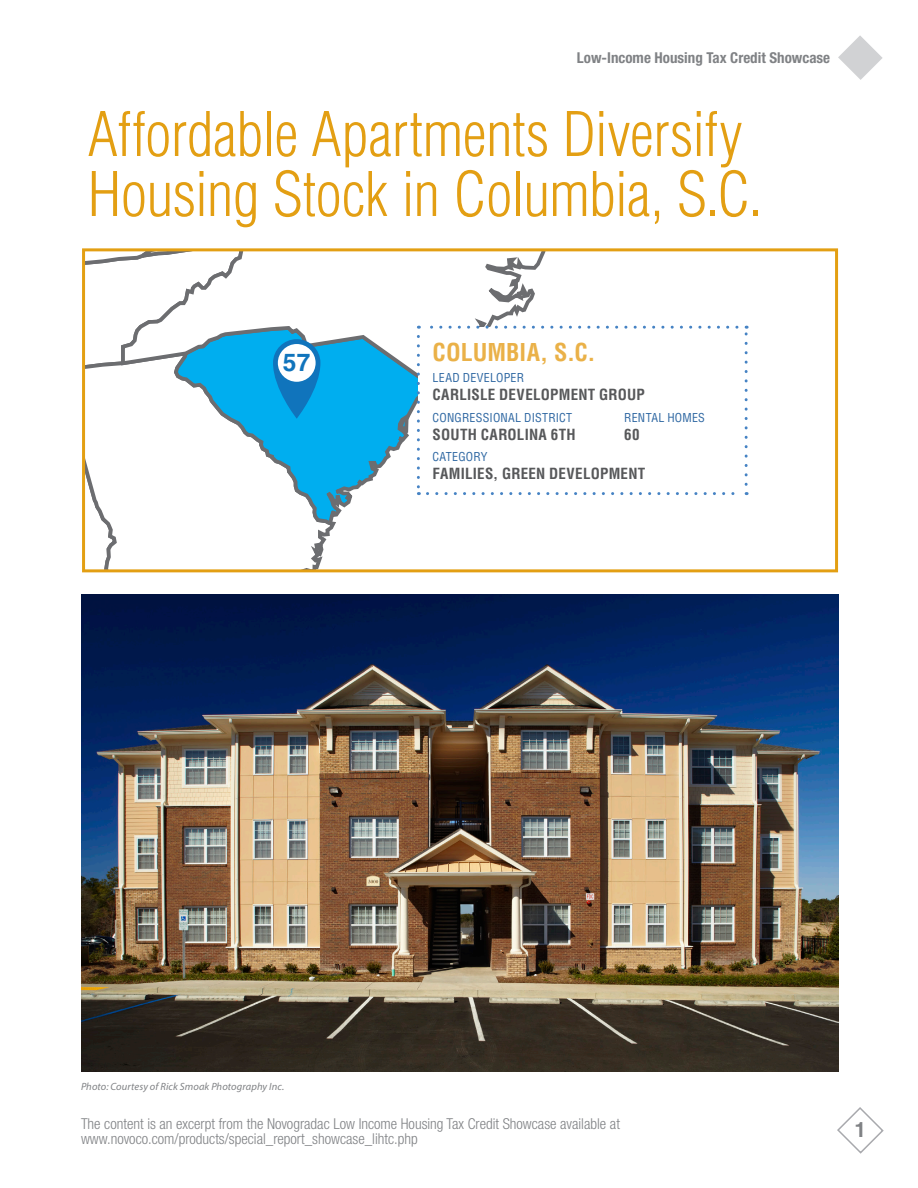
<style>
.page{position:relative;width:918px;height:1188px;background:#fff}
.page>*{position:absolute;margin:0;border:0;box-sizing:border-box;transform-origin:0 0}
.t1{font:300 condensed 60px/60px "Helvetica";letter-spacing:-.01em;color:#e39f13}
.t2{font:700 24.45px "Helvetica";color:#1074bc}
.Box_-_Table_Copy{font:700 condensed 24px "Helvetica";letter-spacing:.005em;color:#eab148}
.t3{font:700 21px "Helvetica";color:#808285}
.t4{font:300 condensed 15px/15px "Helvetica Neue";color:#808285}
.Box_-_Table_Copy-2{font:700 condensed 15px "Helvetica";letter-spacing:.015em;color:#57585a}
.t5{font:700 condensed 15px "Helvetica Neue";color:#808285}
.Box_-_Table_Header{font:condensed 12px "Helvetica";letter-spacing:.02em;color:#2e67a2}
.t6{font:italic 10.5px "Myriad Pro";letter-spacing:.01em;color:#808285}
</style>
<div class="page">
<svg style="left:837px;top:1107px;width:47px;height:47px"></svg>
<svg style="left:838px;top:35px;width:45px;height:45px"></svg>
<img style="left:81px;top:594px;width:757px;height:477px">
<svg style="left:84px;top:250px;width:664px;height:321px"></svg>
<p class="t5" style="left:577px;top:49px;width:255px">Low-Income Housing Tax Credit Showcase</p>
<p class="t1" style="left:88px;top:104px;width:675px">Affordable Apartments Diversify<br>Housing Stock in Columbia, S.C.</p>
<p class="t2" style="left:283px;top:347px;width:29px">57</p>
<p class="Box_-_Table_Copy" style="left:433px;top:337px;width:164px">COLUMBIA, S.C.</p>
<p class="Box_-_Table_Header" style="left:433px;top:370px;width:93px">LEAD DEVELOPER</p>
<p class="Box_-_Table_Copy-2" style="left:433px;top:385px;width:214px">CARLISLE DEVELOPMENT GROUP</p>
<p class="Box_-_Table_Header" style="left:433px;top:410px;width:141px">CONGRESSIONAL DISTRICT</p>
<p class="Box_-_Table_Copy-2" style="left:433px;top:425px;width:145px">SOUTH CAROLINA 6TH</p>
<p class="Box_-_Table_Header" style="left:624px;top:410px;width:82px">RENTAL HOMES</p>
<p class="Box_-_Table_Copy-2" style="left:624px;top:425px;width:17px">60</p>
<p class="Box_-_Table_Header" style="left:433px;top:449px;width:56px">CATEGORY</p>
<p class="Box_-_Table_Copy-2" style="left:433px;top:464px;width:214px">FAMILIES, GREEN DEVELOPMENT</p>
<p class="t6" style="left:81px;top:1080px;width:205px">Photo: Courtesy of Rick Smoak Photography Inc.</p>
<p class="t4" style="left:81px;top:1116px;width:541px">The content is an excerpt from the Novogradac Low Income Housing Tax Credit Showcase available at www.novoco.com/products/special_report_showcase_lihtc.php</p>
<p class="t3" style="left:855px;top:1117px;width:13px">1</p>
</div>
